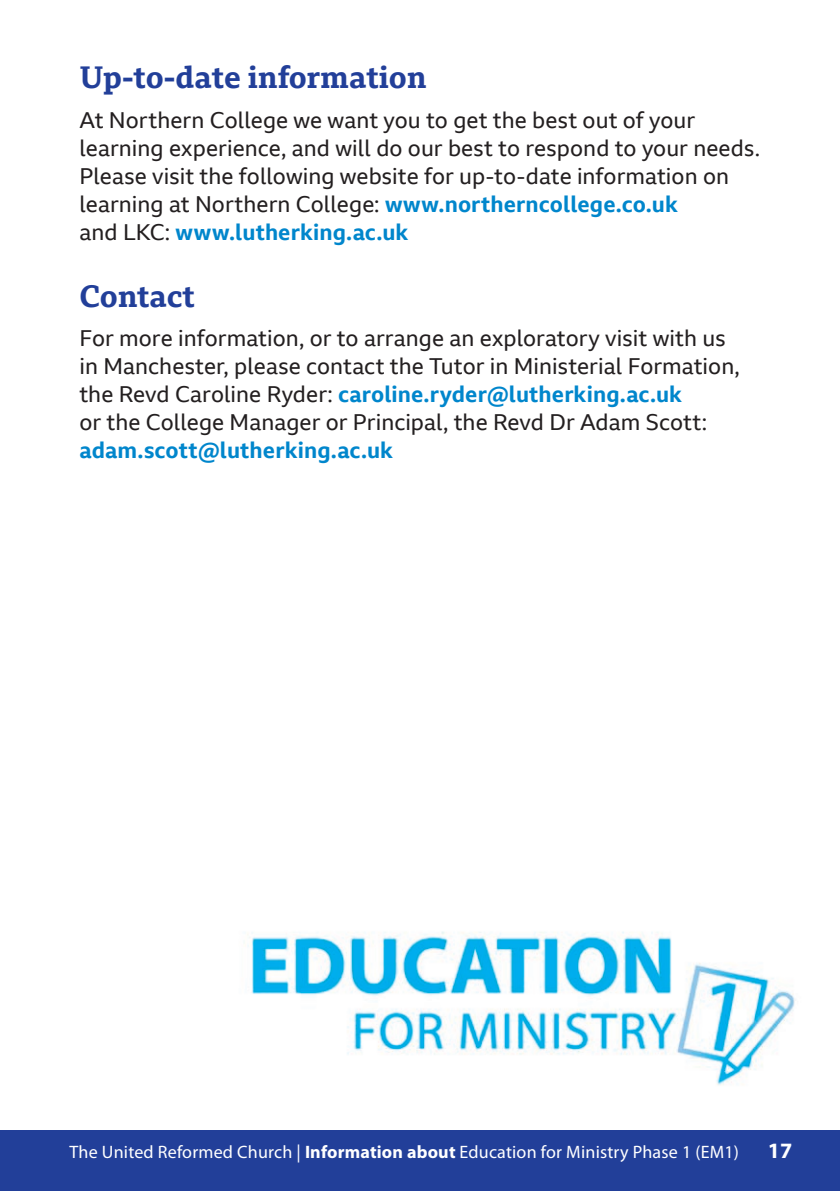
<style>
.page{position:relative;width:840px;height:1191px;background:#fff}
.page>*{position:absolute;margin:0;border:0;box-sizing:border-box;transform-origin:0 0}
.t1{font:700 30px "BBC Reith Serif";color:#223f99}
.t2{font:22px/28px "BBC Reith Sans";letter-spacing:.005em;color:#231f20}
.t3{font:700 22px "BBC Reith Sans";letter-spacing:.005em;color:#0086cc}
.t4{font:700 22px "Myriad Pro";color:#fff}
.t5{font:18px "Myriad Pro";letter-spacing:.01em;color:#fff}
.s1{font-weight:700;color:#0086cc}
.s2{font-weight:700}
</style>
<div class="page">
<div style="left:1px;top:1130px;width:838px;height:61px;background:#223f99"></div>
<hr style="left:0;top:1130px;width:1px;height:61px;background:#223f99">
<img style="left:247px;top:931px;width:548px;height:154px">
<h1 class="t1" style="left:79px;top:58px;width:348px">Up-to-date information</h1>
<p class="t2" style="left:79px;top:105px;width:681px">At Northern College we want you to get the best out of your learning experience, and will do our best to respond to your needs.<br>Please visit the following website for up-to-date information on learning at Northern College: <span class="s1">www.northerncollege.co.uk<br></span>and LKC: <span class="s1">www.lutherking.ac.uk</span></p>
<h1 class="t1" style="left:79px;top:277px;width:117px">Contact</h1>
<p class="t2" style="left:79px;top:324px;width:661px">For more information, or to arrange an exploratory visit with us in Manchester, please contact the Tutor in Ministerial Formation, the Revd Caroline Ryder: <span class="s1">caroline.ryder@lutherking.ac.uk<br></span>or the College Manager or Principal, the Revd Dr Adam Scott:</p>
<p class="t3" style="left:79px;top:436px;width:315px">adam.scott@lutherking.ac.uk</p>
<p class="t5" style="left:69px;top:1142px;width:670px">The United Reformed Church | <span class="s2">Information about</span> Education for Ministry Phase 1 (EM1)</p>
<p class="t4" style="left:767px;top:1139px;width:40px">1717</p>
</div>
